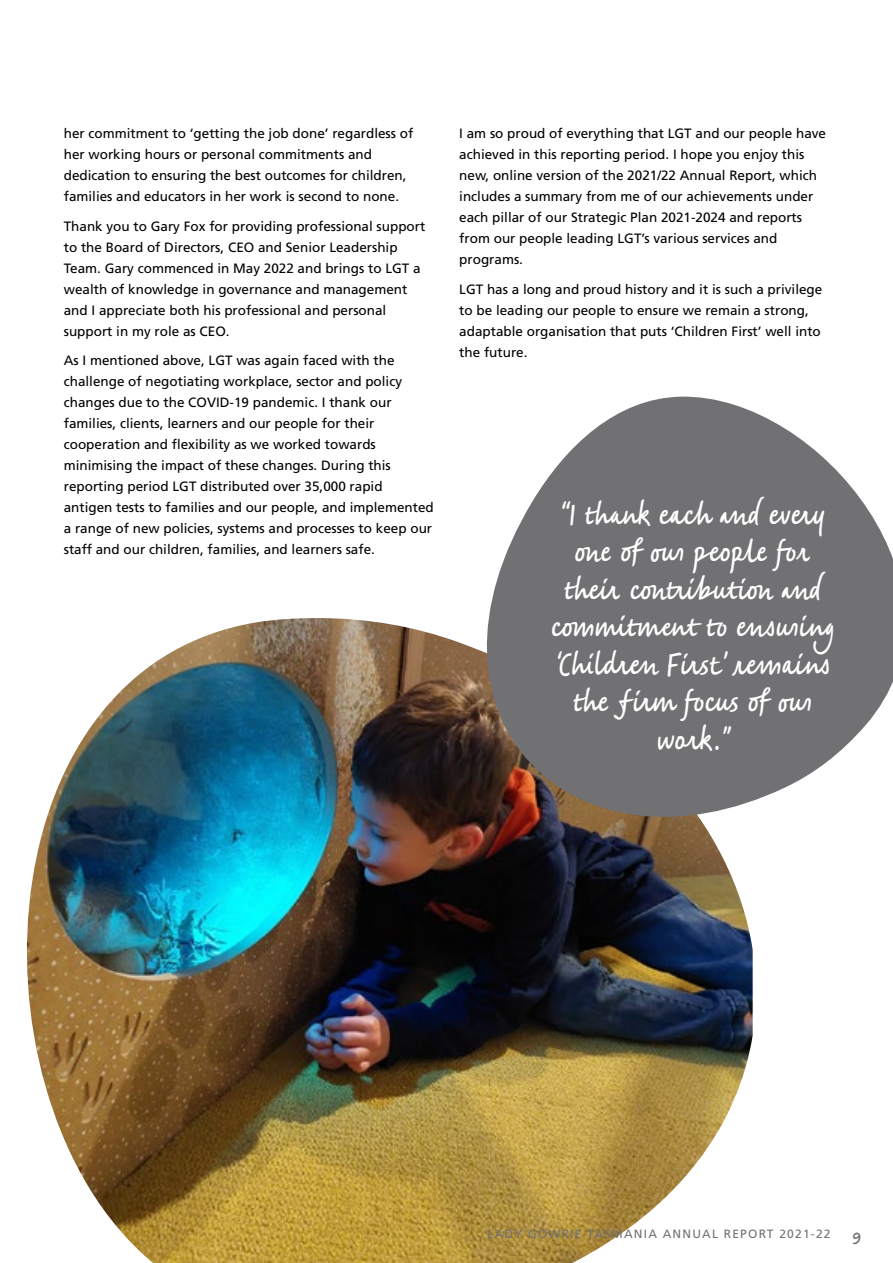
<style>
.page{position:relative;width:893px;height:1263px;background:#fff}
.page>*{position:absolute;margin:0;border:0;box-sizing:border-box;transform-origin:0 0}
.t1{font:33px/37.5px "Saltbush";color:#fff;text-align:center}
.t2{font:13.5px/21px "Frutiger";color:#000}
.t3{font:12px "Frutiger";letter-spacing:.1em;color:#717073}
.s1{font-family:"Saltbush";font-size:21px}
</style>
<div class="page">
<img style="left:26px;top:618px;width:727px;height:645px">
<svg style="left:401px;top:396px;width:492px;height:490px;fill:#717073"></svg>
<p class="t2" style="left:64px;top:123px;width:351px">her commitment to ‘getting the job done’ regardless of her working hours or personal commitments and dedication to ensuring the best outcomes for children, families and educators in her work is second to none.</p>
<p class="t2" style="left:64px;top:215px;width:363px">Thank you to Gary Fox for providing professional support to the Board of Directors, CEO and Senior Leadership Team. Gary commenced in May 2022 and brings to LGT a wealth of knowledge in governance and management and I appreciate both his professional and personal support in my role as CEO.</p>
<p class="t2" style="left:64px;top:350px;width:371px">As I mentioned above, LGT was again faced with the challenge of negotiating workplace, sector and policy changes due to the COVID-19 pandemic. I thank our families, clients, learners and our people for their cooperation and flexibility as we worked towards minimising the impact of these changes. During this reporting period LGT distributed over 35,000 rapid antigen tests to families and our people, and implemented a range of new policies, systems and processes to keep our staff and our children, families, and learners safe.</p>
<p class="t2" style="left:459px;top:123px;width:368px">I am so proud of everything that LGT and our people have achieved in this reporting period. I hope you enjoy this new, online version of the 2021/22 Annual Report, which includes a summary from me of our achievements under each pillar of our Strategic Plan 2021-2024 and reports from our people leading LGT’s various services and programs.</p>
<p class="t2" style="left:459px;top:278px;width:365px">LGT has a long and proud history and it is such a privilege to be leading our people to ensure we remain a strong, adaptable organisation that puts ‘Children First’ well into the future.</p>
<h1 class="t1" style="left:551px;top:494px;width:285px">“I thank each and every one of our people for their contribution and commitment to ensuring ‘Children First’ remains the f irm focus of our work.”</h1>
<p class="t3" style="left:488px;top:1226px;width:375px">LADY GOWRIE TASMANIA ANNUAL REPORT 2021-22 <span class="s1">9</span></p>
</div>
